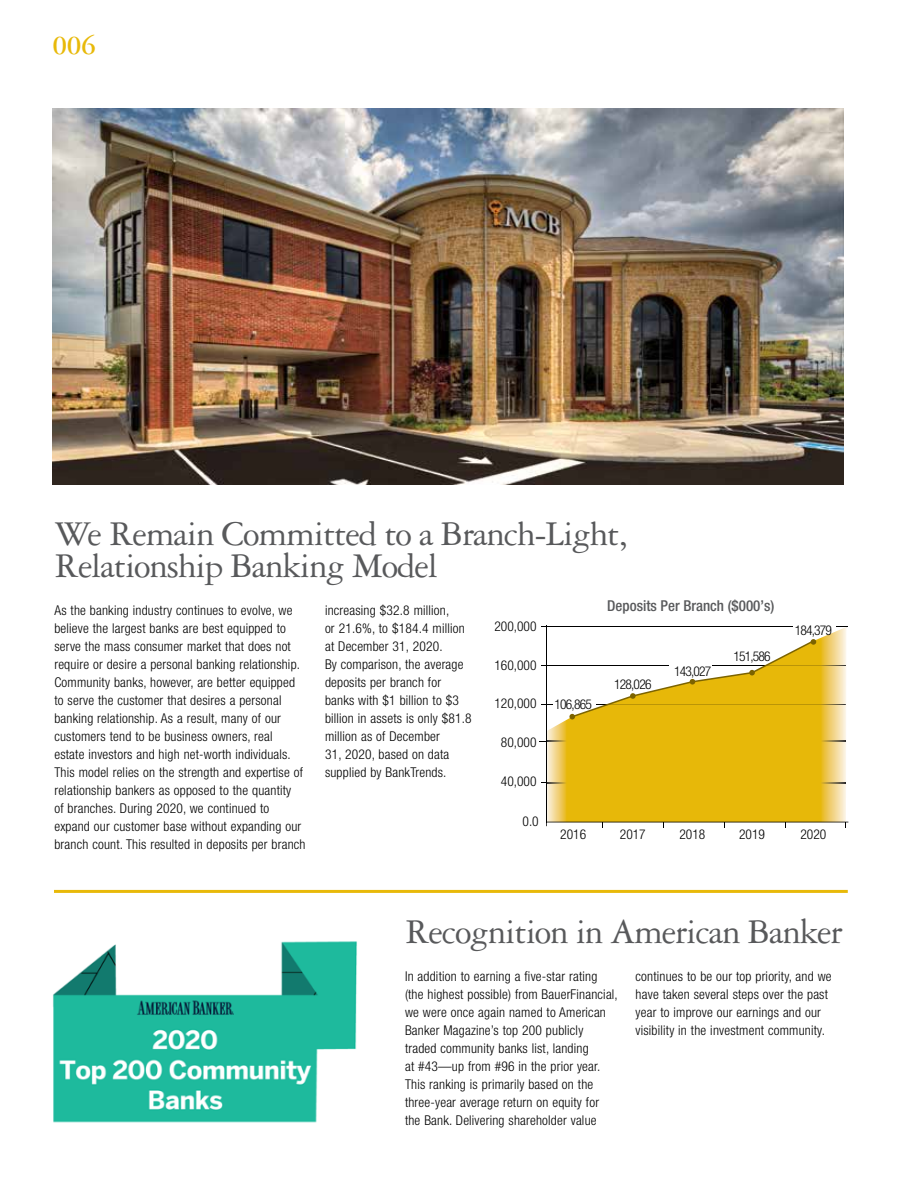
<style>
.page{position:relative;width:918px;height:1188px;background:#fff}
.page>*{position:absolute;margin:0;border:0;box-sizing:border-box;transform-origin:0 0}
.t1{font:37.05px/31.5px "Garamond Three";letter-spacing:-.03em;color:#58595b}
.t2{font:700 28.5px "Garamond Three";color:#e8b909}
.t3{font:500 condensed 15px "Helvetica Neue";color:#58595b}
.t4{font:300 condensed 13.5px/18px "Helvetica Neue";letter-spacing:.015em;color:#000}
</style>
<div class="page">
<hr style="left:541px;top:782px;width:304px;height:1px;background:#000">
<hr style="left:539px;top:741px;width:307px;height:1px;background:#000">
<hr style="left:541px;top:665px;width:128px;height:1px;background:#000">
<hr style="left:541px;top:626px;width:252px;height:1px;background:#000">
<img style="left:547px;top:628px;width:300px;height:194px">
<img style="left:547px;top:782px;width:298px;height:1px">
<img style="left:547px;top:741px;width:299px;height:1px">
<img style="left:816px;top:704px;width:30px;height:1px">
<img style="left:816px;top:665px;width:30px;height:1px">
<svg style="left:836px;top:626px;width:11px;height:2px"></svg>
<hr style="left:546px;top:625px;width:1px;height:197px;background:#000">
<hr style="left:546px;top:822px;width:302px;height:1px;background:#000">
<svg style="left:569px;top:639px;width:247px;height:80px"></svg>
<hr style="left:54px;top:890px;width:794px;height:3px;background:#e8b909">
<img style="left:53px;top:941px;width:304px;height:182px">
<img style="left:53px;top:108px;width:791px;height:377px">
<h2 class="t2" style="left:53px;top:30px;width:44px">006</h2>
<h1 class="t1" style="left:54px;top:518px;width:575px">We Remain Committed to a Branch-Light,<br>Relationship Banking Model</h1>
<p class="t4" style="left:54px;top:601px;width:253px">As the banking industry continues to evolve, we believe the largest banks are best equipped to serve the mass consumer market that does not require or desire a personal banking relationship.<br>Community banks, however, are better equipped to serve the customer that desires a personal banking relationship. As a result, many of our customers tend to be business owners, real estate investors and high net-worth individuals.<br>This model relies on the strength and expertise of relationship bankers as opposed to the quantity<br>of branches. During 2020, we continued to expand our customer base without expanding our branch count. This resulted in deposits per branch</p>
<p class="t4" style="left:325px;top:601px;width:148px">increasing $32.8 million,<br>or 21.6%, to $184.4 million at December 31, 2020.<br>By comparison, the average deposits per branch for banks with $1 billion to $3 billion in assets is only $81.8 million as of December<br>31, 2020, based on data supplied by BankTrends.</p>
<p class="t3" style="left:607px;top:597px;width:169px">Deposits Per Branch ($000’s)</p>
<p class="t4" style="left:494px;top:617px;width:44px">200,000</p>
<p class="t4" style="left:795px;top:621px;width:39px">184,379</p>
<p class="t4" style="left:733px;top:647px;width:39px">151,586</p>
<p class="t4" style="left:494px;top:656px;width:44px">160,000</p>
<p class="t4" style="left:674px;top:662px;width:39px">143,027</p>
<p class="t4" style="left:614px;top:675px;width:39px">128,026</p>
<p class="t4" style="left:494px;top:695px;width:44px">120,000</p>
<p class="t4" style="left:555px;top:695px;width:39px">106,865</p>
<p class="t4" style="left:501px;top:733px;width:37px">80,000</p>
<p class="t4" style="left:501px;top:772px;width:37px">40,000</p>
<p class="t4" style="left:523px;top:812px;width:18px">0.0</p>
<p class="t4" style="left:560px;top:825px;width:27px">2016</p>
<p class="t4" style="left:620px;top:825px;width:27px">2017</p>
<p class="t4" style="left:679px;top:825px;width:27px">2018</p>
<p class="t4" style="left:739px;top:825px;width:27px">2019</p>
<p class="t4" style="left:800px;top:825px;width:27px">2020</p>
<h1 class="t1" style="left:405px;top:915px;width:439px">Recognition in American Banker</h1>
<p class="t4" style="left:405px;top:967px;width:214px">In addition to earning a five-star rating (the highest possible) from BauerFinancial, we were once again named to American Banker Magazine’s top 200 publicly traded community banks list, landing<br>at #43—up from #96 in the prior year.<br>This ranking is primarily based on the three-year average return on equity for the Bank. Delivering shareholder value</p>
<p class="t4" style="left:636px;top:967px;width:198px">continues to be our top priority, and we have taken several steps over the past year to improve our earnings and our visibility in the investment community.</p>
<p class="t4" style="left:517px;top:934px;width:24px">60%</p>
<p class="t4" style="left:517px;top:962px;width:24px">50%</p>
<p class="t4" style="left:756px;top:969px;width:36px">44.55%</p>
<p class="t4" style="left:517px;top:990px;width:24px">40%</p>
<p class="t4" style="left:517px;top:1018px;width:24px">30%</p>
<p class="t4" style="left:517px;top:1046px;width:24px">20%</p>
<p class="t4" style="left:517px;top:1074px;width:24px">10%</p>
<p class="t4" style="left:513px;top:1102px;width:27px">0.0%</p>
<p class="t4" style="left:565px;top:1114px;width:27px">2016</p>
</div>
